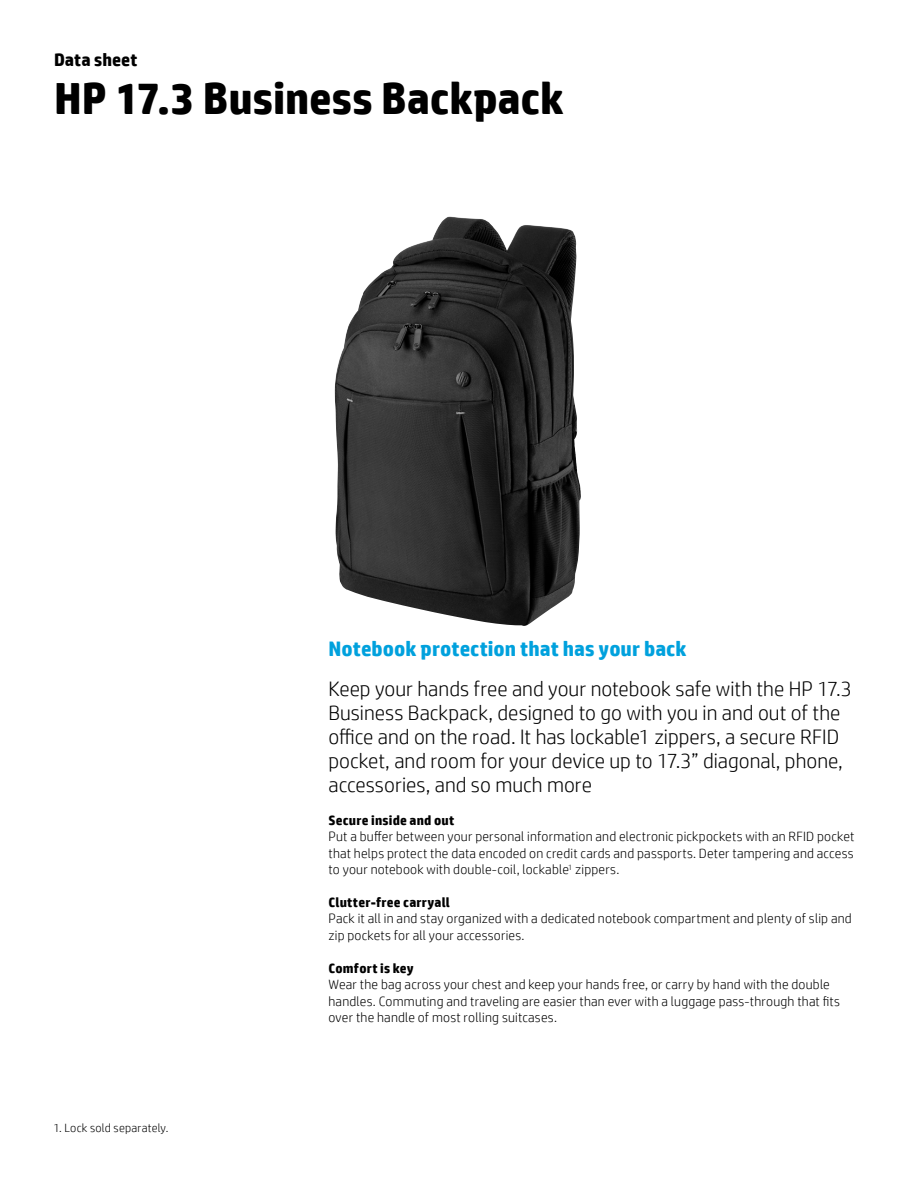
<style>
.page{position:relative;width:918px;height:1188px;background:#fff}
.page>*{position:absolute;margin:0;border:0;box-sizing:border-box;transform-origin:0 0}
.t1{font:700 45px "HP Simplified";color:#000}
.t2{font:300 21px/24px "HP Simplified";color:#000}
.t3{font:700 21px "HP Simplified";color:#00a1dd}
.t4{font:700 18px "HP Simplified";color:#000}
.t5{font:300 13.5px/16.5px "HP Simplified";letter-spacing:.015em;color:#000}
.t6{font:700 13.5px "HP Simplified";letter-spacing:.015em;color:#000}
.t7{font:300 12px "HP Simplified";letter-spacing:.02em;color:#000}
</style>
<div class="page">
<img style="left:334px;top:218px;width:247px;height:408px">
<h3 class="t4" style="left:54px;top:49px;width:85px">Data sheet</h3>
<h1 class="t1" style="left:54px;top:72px;width:512px">HP 17.3 Business Backpack</h1>
<p class="t7" style="left:53px;top:1121px;width:117px">1. Lock sold separately.</p>
<h2 class="t3" style="left:328px;top:636px;width:360px">Notebook protection that has your back</h2>
<p class="t2" style="left:328px;top:676px;width:525px">Keep your hands free and your notebook safe with the HP 17.3<br>Business Backpack, designed to go with you in and out of the office and on the road. It has lockable1 zippers, a secure RFID pocket, and room for your device up to 17.3” diagonal, phone, accessories, and so much more</p>
<p class="t6" style="left:328px;top:812px;width:127px">Secure inside and out</p>
<p class="t5" style="left:328px;top:828px;width:528px;text-align:justify">Put a buffer between your personal information and electronic pickpockets with an RFID pocket that helps protect the data encoded on credit cards and passports. Deter tampering and access to your notebook with double-coil, lockable<sup>1</sup> zippers.</p>
<p class="t6" style="left:328px;top:894px;width:123px">Clutter-free carryall</p>
<p class="t5" style="left:328px;top:910px;width:525px">Pack it all in and stay organized with a dedicated notebook compartment and plenty of slip and zip pockets for all your accessories.</p>
<p class="t6" style="left:328px;top:960px;width:87px">Comfort is key</p>
<p class="t5" style="left:328px;top:976px;width:513px">Wear the bag across your chest and keep your hands free, or carry by hand with the double handles. Commuting and traveling are easier than ever with a luggage pass-through that fits over the handle of most rolling suitcases.</p>
</div>
